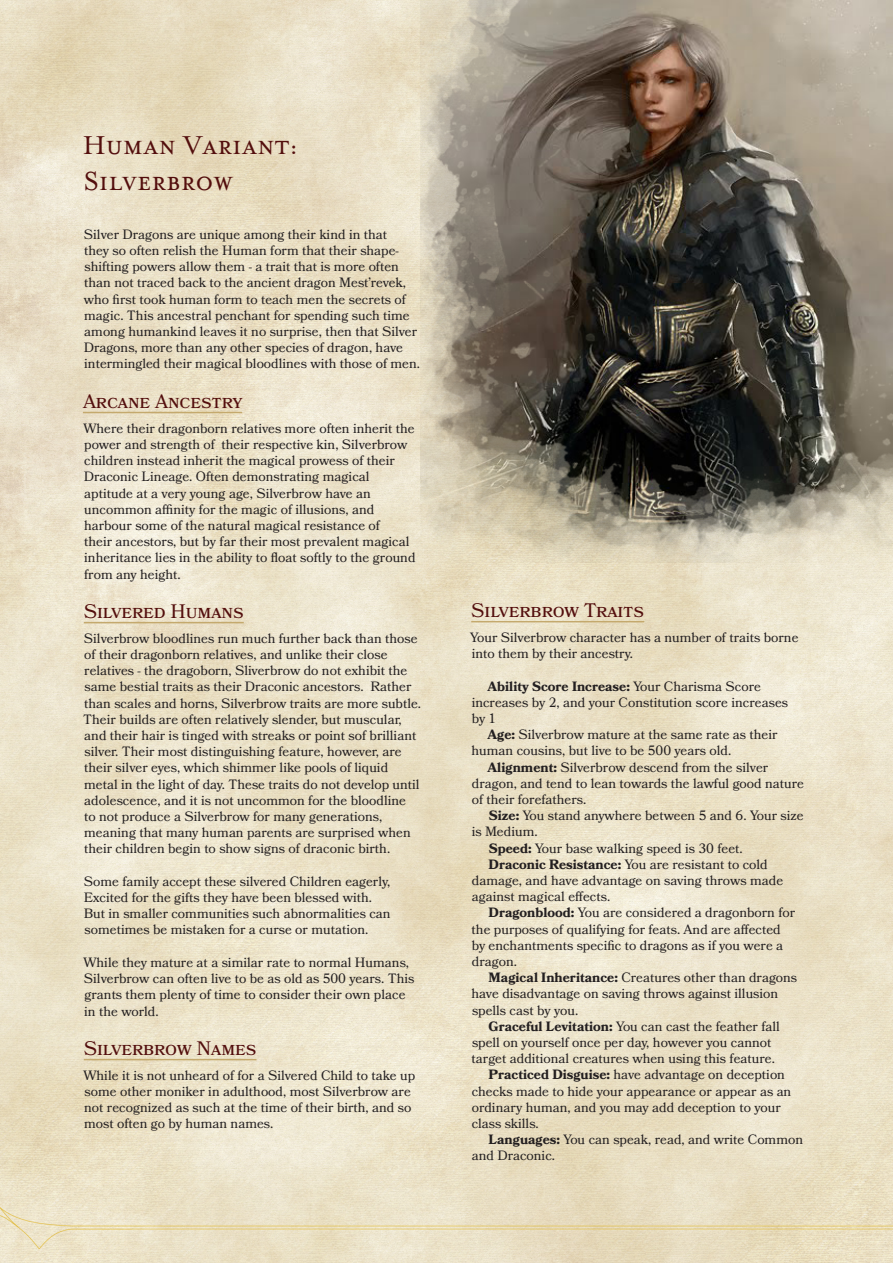
<style>
.page{position:relative;width:893px;height:1263px;background:#fff}
.page>*{position:absolute;margin:0;border:0;box-sizing:border-box;transform-origin:0 0}
.PHB_Class_Title{font:30px/36px "Mr.Eaves Small Caps";color:#530e0d}
.PHB_CatTitle{font:19.5px "Bookmania";color:#530e0d}
.PHB{font:13.5px/16.2px "Bookmania";color:#231f20}
.s1{font-weight:700}
</style>
<div class="page">
<img style="left:0;top:0;width:893px;height:1263px">
<hr style="left:83px;top:412px;width:159px;height:1px;background:#c4a96d">
<hr style="left:84px;top:622px;width:160px;height:1px;background:#c4a96d">
<hr style="left:84px;top:1059px;width:173px;height:1px;background:#c4a96d">
<hr style="left:471px;top:621px;width:173px;height:1px;background:#c4a96d">
<img style="left:420px;top:0;width:473px;height:562px">
<p class="PHB_Class_Title" style="left:83px;top:128px;width:218px">Human Variant:<br>Silverbrow</p>
<p class="PHB" style="left:84px;top:226px;width:338px">Silver Dragons are unique among their kind in that<br>they so often relish the Human form that their shape&shy;shifting powers allow them - a trait that is more often than not traced back to the ancient dragon Mest’revek, who first took human form to teach men the secrets of magic. This ancestral penchant for spending such time among humankind leaves it no surprise, then that Silver Dragons, more than any other species of dragon, have intermingled their magical bloodlines with those of men.</p>
<p class="PHB_CatTitle" style="left:83px;top:390px;width:161px">Arcane Ancestry</p>
<p class="PHB" style="left:83px;top:420px;width:334px">Where their dragonborn relatives more often inherit the power and strength of their respective kin, Silverbrow children instead inherit the magical prowess of their Draconic Lineage. Often demonstrating magical aptitude at a very young age, Silverbrow have an uncommon affinity for the magic of illusions, and harbour some of the natural magical resistance of<br>their ancestors, but by far their most prevalent magical inheritance lies in the ability to float softly to the ground from any height.</p>
<p class="PHB_CatTitle" style="left:84px;top:600px;width:161px">Silvered Humans</p>
<p class="PHB" style="left:84px;top:630px;width:339px">Silverbrow bloodlines run much further back than those of their dragonborn relatives, and unlike their close relatives - the dragoborn, Sliverbrow do not exhibit the same bestial traits as their Draconic ancestors. Rather than scales and horns, Silverbrow traits are more subtle.</p>
<p class="PHB" style="left:83px;top:711px;width:338px">Their builds are often relatively slender, but muscular, and their hair is tinged with streaks or point sof brilliant silver. Their most distinguishing feature, however, are their silver eyes, which shimmer like pools of liquid metal in the light of day. These traits do not develop until adolescence, and it is not uncommon for the bloodline to not produce a Silverbrow for many generations, meaning that many human parents are surprised when their children begin to show signs of draconic birth.</p>
<p class="PHB" style="left:84px;top:873px;width:308px">Some family accept these silvered Children eagerly, Excited for the gifts they have been blessed with.<br>But in smaller communities such abnormalities can sometimes be mistaken for a curse or mutation.</p>
<p class="PHB" style="left:83px;top:954px;width:333px">While they mature at a similar rate to normal Humans, Silverbrow can often live to be as old as 500 years. This grants them plenty of time to consider their own place in the world.</p>
<p class="PHB_CatTitle" style="left:84px;top:1037px;width:174px">Silverbrow Names</p>
<p class="PHB" style="left:83px;top:1067px;width:333px">While it is not unheard of for a Silvered Child to take up some other moniker in adulthood, most Silverbrow are not recognized as such at the time of their birth, and so most often go by human names.</p>
<p class="PHB_CatTitle" style="left:471px;top:599px;width:175px">Silverbrow Traits</p>
<p class="PHB" style="left:470px;top:629px;width:330px">Your Silverbrow character has a number of traits borne into them by their ancestry.</p>
<p class="PHB" style="left:472px;top:678px;width:318px;text-indent:16px"><span class="s1">Ability Score Increase:</span> Your Charisma Score increases by 2, and your Constitution score increases by 1</p>
<p class="PHB" style="left:471px;top:726px;width:308px;text-indent:16px"><span class="s1">Age:</span> Silverbrow mature at the same rate as their human cousins, but live to be 500 years old.</p>
<p class="PHB" style="left:472px;top:759px;width:334px;text-indent:16px"><span class="s1">Alignment:</span> Silverbrow descend from the silver dragon, and tend to lean towards the lawful good nature of their forefathers.</p>
<p class="PHB" style="left:472px;top:807px;width:334px;text-indent:17px"><span class="s1">Size:</span> You stand anywhere between 5 and 6. Your size is Medium.</p>
<p class="PHB" style="left:489px;top:840px;width:256px"><span class="s1">Speed:</span> Your base walking speed is 30 feet.</p>
<p class="PHB" style="left:472px;top:856px;width:313px;text-indent:17px"><span class="s1">Draconic Resistance:</span> You are resistant to cold damage, and have advantage on saving throws made against magical effects.</p>
<p class="PHB" style="left:472px;top:904px;width:325px;text-indent:17px"><span class="s1">Dragonblood:</span> You are considered a dragonborn for the purposes of qualifying for feats. And are affected by enchantments specific to dragons as if you were a dragon.</p>
<p class="PHB" style="left:471px;top:969px;width:327px;text-indent:17px"><span class="s1">Magical Inheritance:</span> Creatures other than dragons have disadvantage on saving throws against illusion spells cast by you.</p>
<p class="PHB" style="left:472px;top:1018px;width:310px;text-indent:17px"><span class="s1">Graceful Levitation:</span> You can cast the feather fall spell on yourself once per day, however you cannot target additional creatures when using this feature.</p>
<p class="PHB" style="left:472px;top:1066px;width:321px;text-indent:17px"><span class="s1">Practiced Disguise:</span> have advantage on deception checks made to hide your appearance or appear as an ordinary human, and you may add deception to your class skills.</p>
<p class="PHB" style="left:472px;top:1131px;width:333px;text-indent:17px"><span class="s1">Languages:</span> You can speak, read, and write Common and Draconic.</p>
</div>
